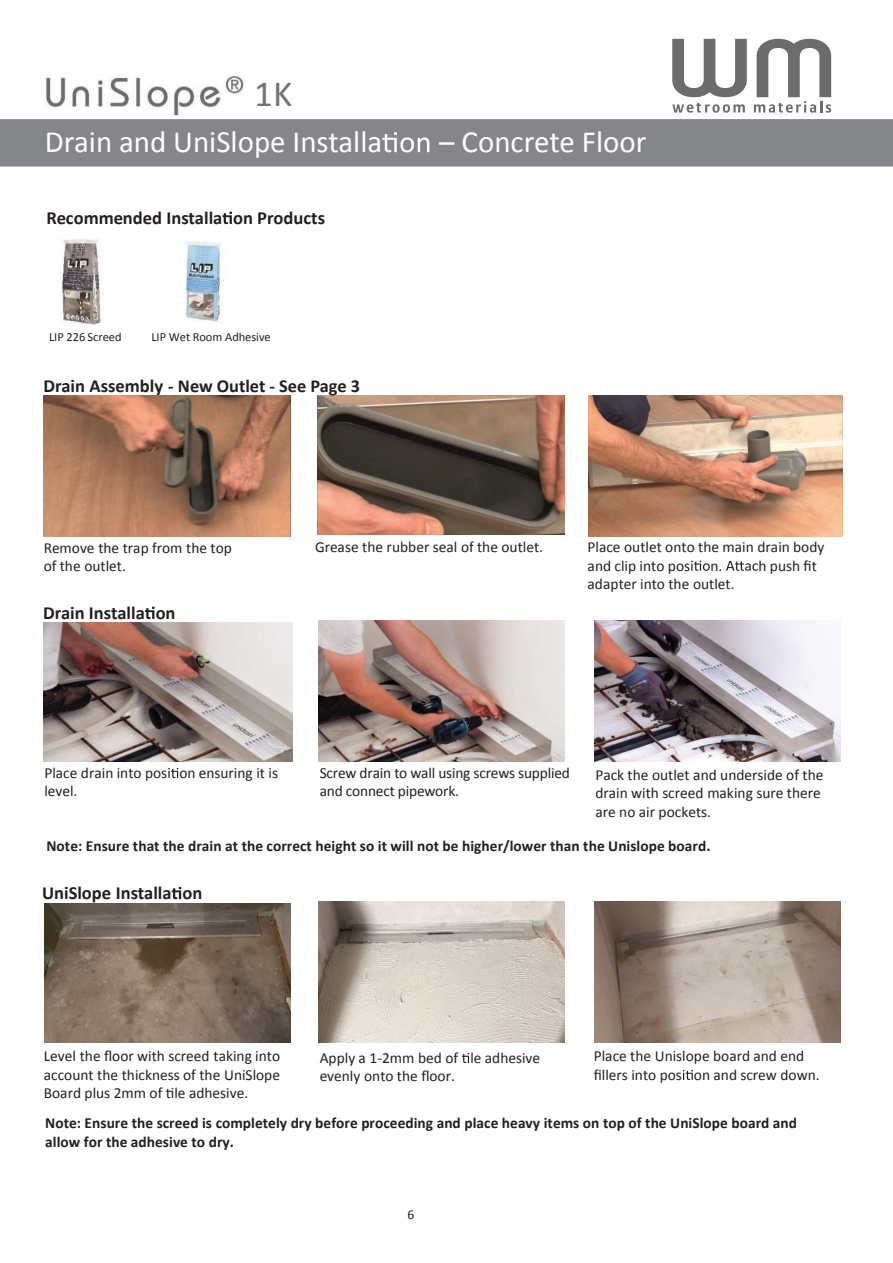
<style>
.page{position:relative;width:893px;height:1263px;background:#fff}
.page>*{position:absolute;margin:0;border:0;box-sizing:border-box;transform-origin:0 0}
.t1{font:37.05px "Calibri";color:#767171}
.t2{font:30.9px "Calibri";color:#fff}
.t3{font:700 18.45px "Calibri";color:#231f20}
.t4{font:700 18.3px "Calibri";color:#231f20}
.t5{font:15.45px "Calibri";color:#231f20}
.t6{font:15.3px/18.5px "Calibri";color:#231f20}
.t7{font:700 15.3px/18.5px "Calibri";letter-spacing:.005em;color:#231f20}
.t8{font:13.5px "Calibri";color:#231f20}
.t9{font:12.45px "Calibri";letter-spacing:-.005em;color:#231f20}
.s1{font-size:18.45px}
</style>
<div class="page">
<img style="left:44px;top:904px;width:247px;height:139px">
<img style="left:319px;top:902px;width:246px;height:141px">
<img style="left:319px;top:621px;width:246px;height:141px">
<img style="left:594px;top:621px;width:246px;height:141px">
<img style="left:594px;top:902px;width:246px;height:141px">
<img style="left:44px;top:623px;width:249px;height:139px">
<svg style="left:222px;top:212px;width:10px;height:12px"></svg>
<img style="left:60px;top:239px;width:41px;height:86px">
<img style="left:185px;top:241px;width:37px;height:81px">
<svg style="left:145px;top:607px;width:10px;height:12px"></svg>
<svg style="left:168px;top:768px;width:10px;height:10px"></svg>
<svg style="left:172px;top:887px;width:9px;height:12px"></svg>
<svg style="left:462px;top:1052px;width:11px;height:11px"></svg>
<svg style="left:683px;top:1070px;width:10px;height:10px"></svg>
<div style="left:0;top:119px;width:893px;height:48px;background:#848689"></div>
<img style="left:46px;top:76px;width:198px;height:40px">
<img style="left:588px;top:395px;width:254px;height:141px">
<img style="left:318px;top:395px;width:246px;height:139px">
<img style="left:44px;top:396px;width:246px;height:140px">
<svg style="left:691px;top:561px;width:19px;height:10px"></svg>
<svg style="left:726px;top:561px;width:32px;height:10px"></svg>
<svg style="left:672px;top:39px;width:75px;height:58px"></svg>
<svg style="left:672px;top:103px;width:73px;height:10px"></svg>
<svg style="left:754px;top:39px;width:77px;height:74px"></svg>
<p class="t1" style="left:254px;top:70px;width:40px">1K</p>
<p class="t2" style="left:45px;top:122px;width:339px">Drain and UniSlope Installa</p>
<p class="t2" style="left:439px;top:122px;width:209px">– Concrete Floor</p>
<p class="t3" style="left:46px;top:206px;width:280px">Recommended Installa on Products</p>
<p class="t9" style="left:49px;top:329px;width:74px">LIP 226 Screed</p>
<p class="t9" style="left:151px;top:329px;width:121px">LIP Wet Room Adhesive</p>
<p class="t4" style="left:44px;top:374px;width:318px"><span class="s1">Drain Assembly</span> - New Outlet - See Page 3</p>
<p class="t6" style="left:44px;top:538px;width:190px">Remove the trap from the top of the outlet.</p>
<p class="t3" style="left:43px;top:601px;width:134px">Drain Installa on</p>
<p class="t6" style="left:315px;top:538px;width:230px">Grease the rubber seal of the outlet.</p>
<p class="t6" style="left:588px;top:538px;width:238px">Place outlet onto the main drain body</p>
<p class="t5" style="left:588px;top:556px;width:104px">and clip into pos</p>
<p class="t5" style="left:710px;top:556px;width:108px">n. h push fit</p>
<p class="t6" style="left:588px;top:575px;width:148px">adapter into the outlet.</p>
<p class="t6" style="left:44px;top:763px;width:235px">Place drain into pos on ensuring it is level.</p>
<p class="t6" style="left:595px;top:766px;width:230px">Pack the outlet and underside of the drain with screed making sure there are no air pockets.</p>
<p class="t6" style="left:320px;top:764px;width:252px">Screw drain to wall using screws supplied and connect pipework.</p>
<p class="t7" style="left:46px;top:836px;width:665px">Note: Ensure that the drain at the correct height so it will not be higher/lower than the Unislope board.</p>
<p class="t3" style="left:42px;top:881px;width:162px">UniSlope Installa on</p>
<p class="t6" style="left:44px;top:1047px;width:238px;text-align:justify">Level the floor with screed taking into account the thickness of the UniSlope Board plus 2mm of tile adhesive.</p>
<p class="t6" style="left:320px;top:1049px;width:222px">Apply a 1-2mm bed of e adhesive evenly onto the floor.</p>
<p class="t6" style="left:594px;top:1047px;width:227px">Place the Unislope board and end fillers into pos on and screw down.</p>
<p class="t7" style="left:45px;top:1114px;width:753px">Note: Ensure the screed is completely dry before proceeding and place heavy items on top of the UniSlope board and allow for the adhesive to dry.</p>
<p class="t8" style="left:407px;top:1206px;width:8px">6</p>
</div>
